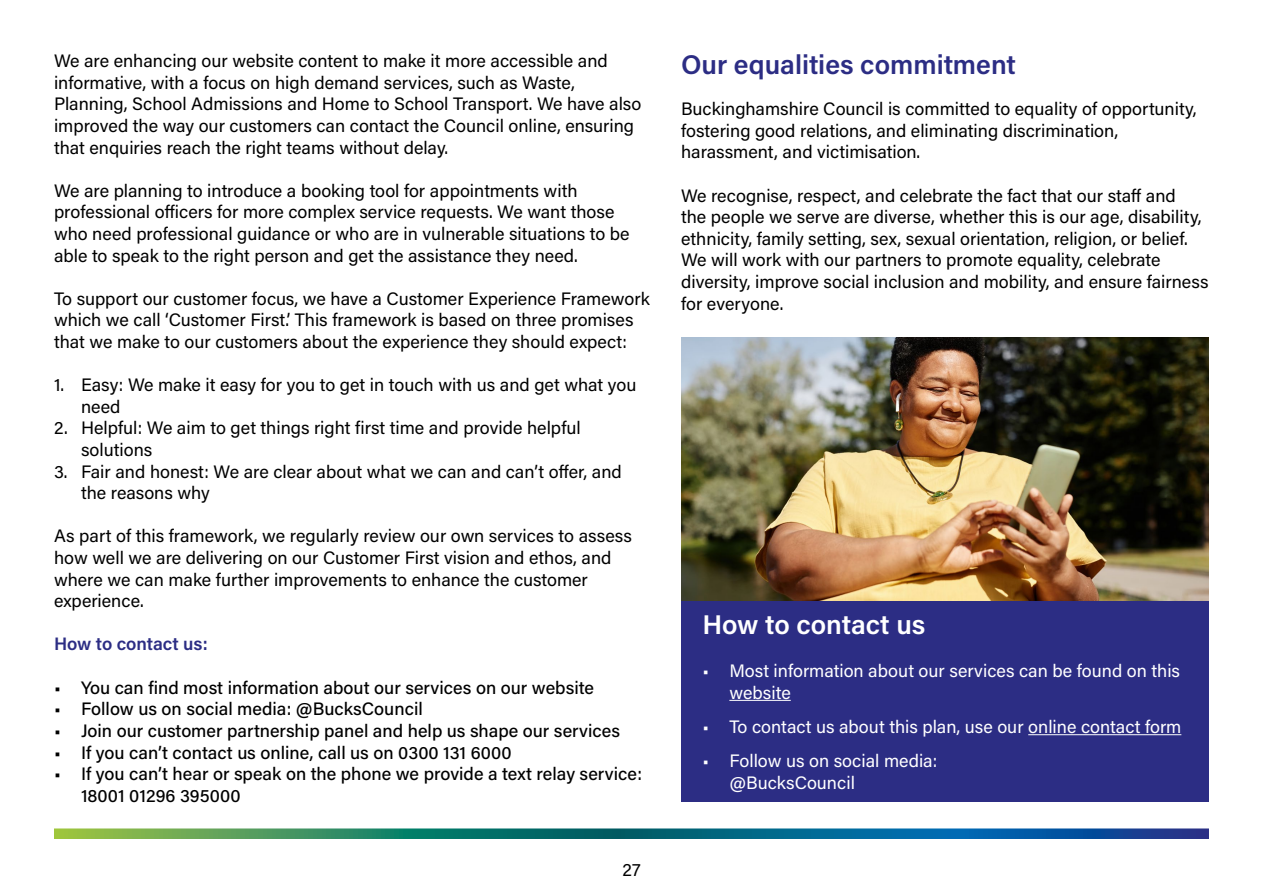
<style>
.page{position:relative;width:1263px;height:893px;background:#fff}
.page>*{position:absolute;margin:0;border:0;box-sizing:border-box;transform-origin:0 0}
.Heading{font:600 27px "Acumin Pro";color:#2c2d84}
.Heading-2{font:600 27px "Acumin Pro";letter-spacing:-.005em;color:#fff}
.Body{font:18px/21.6px "Acumin Pro";color:#000}
.t1{font:500 18px/21.6px "Acumin Pro";color:#000}
.t2{font:18px/21.6px "Acumin Pro";color:#fff}
.Body-2{font:600 18px "Acumin Pro";letter-spacing:-.005em;color:#2c2d84}
</style>
<div class="page">
<div style="left:681px;top:601px;width:528px;height:201px;background:#2c2d84"></div>
<svg style="left:54px;top:828px;width:1155px;height:11px;background:#297a7f"></svg>
<hr style="left:729px;top:700px;width:62px;height:1px;background:#fff">
<hr style="left:1028px;top:734px;width:153px;height:1px;background:#fff">
<img style="left:681px;top:337px;width:528px;height:264px">
<p class="Body" style="left:54px;top:49px;width:589px">We are enhancing our website content to make it more accessible and informative, with a focus on high demand services, such as Waste, Planning, School Admissions and Home to School Transport. We have also improved the way our customers can contact the Council online, ensuring that enquiries reach the right teams without delay.</p>
<p class="Body" style="left:54px;top:179px;width:577px">We are planning to introduce a booking tool for appointments with professional officers for more complex service requests. We want those who need professional guidance or who are in vulnerable situations to be able to speak to the right person and get the assistance they need.</p>
<p class="Body" style="left:54px;top:287px;width:597px">To support our customer focus, we have a Customer Experience Framework which we call ‘Customer First.’ This framework is based on three promises that we make to our customers about the experience they should expect:</p>
<p class="Body" style="left:81px;top:373px;width:557px;text-indent:-27px">1. Easy: We make it easy for you to get in touch with us and get what you need</p>
<p class="Body" style="left:81px;top:417px;width:501px;text-indent:-27px">2. Helpful: We aim to get things right first time and provide helpful solutions</p>
<p class="Body" style="left:81px;top:460px;width:542px;text-indent:-27px">3. Fair and honest: We are clear about what we can and can’t offer, and the reasons why</p>
<p class="Body" style="left:54px;top:525px;width:579px">As part of this framework, we regularly review our own services to assess how well we are delivering on our Customer First vision and ethos, and where we can make further improvements to enhance the customer experience.</p>
<p class="Body-2" style="left:54px;top:632px;width:155px">How to contact us:</p>
<p class="t1" style="left:54px;top:676px;width:542px">• You can find most information about our services on our website</p>
<p class="t1" style="left:54px;top:697px;width:370px">• Follow us on social media: @BucksCouncil</p>
<p class="t1" style="left:54px;top:719px;width:568px">• Join our customer partnership panel and help us shape our services</p>
<p class="t1" style="left:54px;top:741px;width:459px">• If you can’t contact us online, call us on 0300 131 6000</p>
<p class="t1" style="left:81px;top:762px;width:562px;text-indent:-27px">• If you can’t hear or speak on the phone we provide a text relay service:<br>18001 01296 395000</p>
<p class="Body" style="left:622px;top:858px;width:20px">27</p>
<h1 class="Heading" style="left:681px;top:46px;width:336px">Our equalities commitment</h1>
<p class="Body" style="left:681px;top:97px;width:517px">Buckinghamshire Council is committed to equality of opportunity, fostering good relations, and eliminating discrimination, harassment, and victimisation.</p>
<p class="Body" style="left:681px;top:184px;width:529px">We recognise, respect, and celebrate the fact that our staff and<br>the people we serve are diverse, whether this is our age, disability, ethnicity, family setting, sex, sexual orientation, religion, or belief.<br>We will work with our partners to promote equality, celebrate diversity, improve social inclusion and mobility, and ensure fairness for everyone.</p>
<h1 class="Heading-2" style="left:702px;top:605px;width:224px">How to contact us</h1>
<p class="t2" style="left:729px;top:659px;width:452px;text-indent:-27px">• Most information about our services can be found on this website</p>
<p class="t2" style="left:702px;top:715px;width:480px">• To contact us about this plan, use our online contact form</p>
<p class="t2" style="left:729px;top:749px;width:210px;text-indent:-27px">• Follow us on social media: @BucksCouncil</p>
</div>
